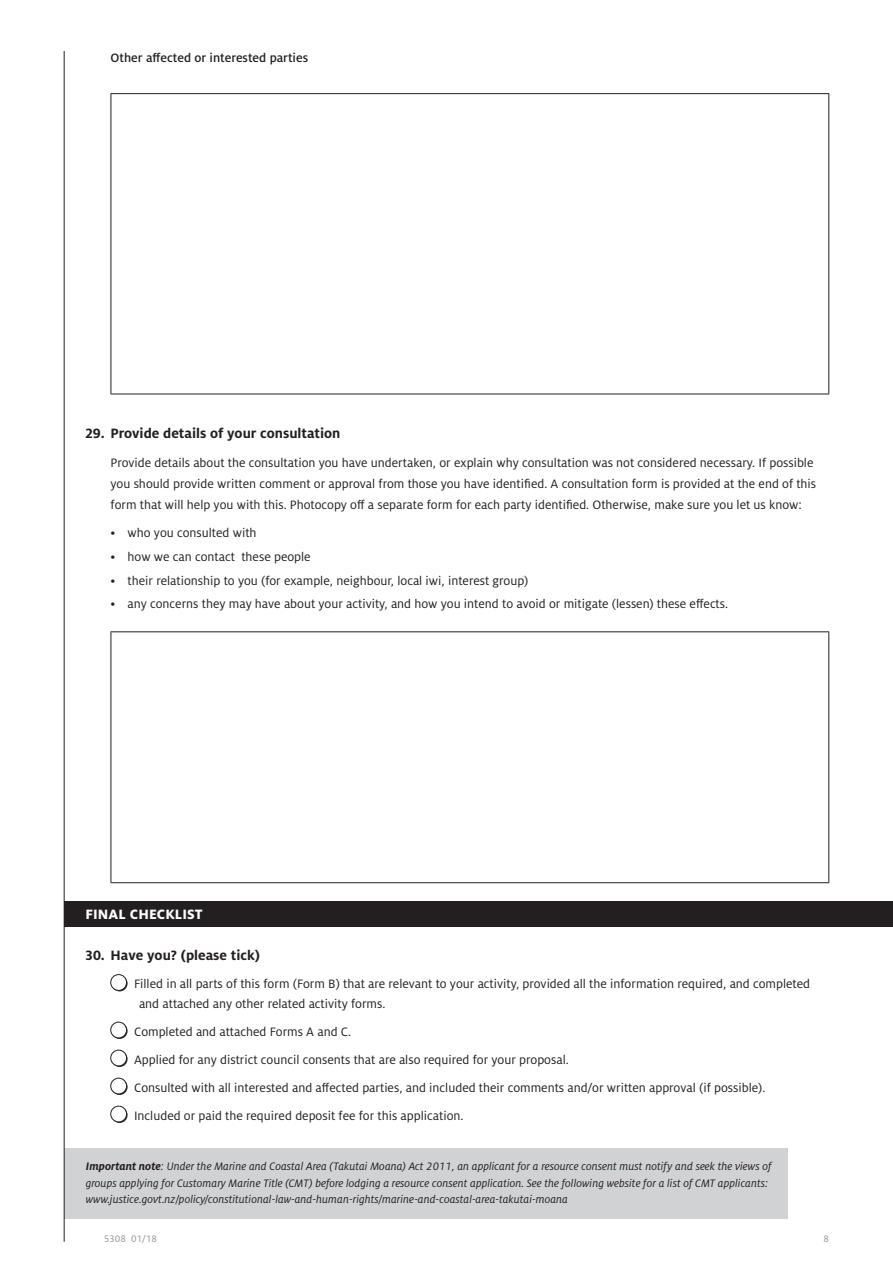
<style>
.page{position:relative;width:893px;height:1263px;background:#fff}
.page>*{position:absolute;margin:0;border:0;box-sizing:border-box;transform-origin:0 0}
.t1{font:700 15px "Milo Pro";color:#231f20}
.t2{font:800 15px "Milo Pro";letter-spacing:.01em;color:#fff}
.t3{font:13.5px/28px "Milo Pro";color:#231f20}
.t4{font:500 13.5px "Milo Pro";color:#231f20}
.t5{font:italic 12px/16.5px "Milo Pro";color:#231f20}
.t6{font:10.5px "Milo Pro";color:#939598}
.s1{font-weight:700}
</style>
<div class="page">
<div style="left:65px;top:1148px;width:723px;height:70px;background:#d1d2d4"></div>
<hr style="left:64px;top:51px;width:1px;height:1191px;background:#231f20">
<hr style="left:111px;top:93px;width:718px;height:1px;background:#231f20">
<hr style="left:111px;top:94px;width:1px;height:300px;background:#231f20">
<hr style="left:828px;top:94px;width:1px;height:300px;background:#231f20">
<hr style="left:111px;top:394px;width:718px;height:1px;background:#231f20">
<hr style="left:111px;top:631px;width:718px;height:1px;background:#231f20">
<hr style="left:111px;top:632px;width:1px;height:250px;background:#231f20">
<hr style="left:828px;top:632px;width:1px;height:250px;background:#231f20">
<hr style="left:111px;top:882px;width:718px;height:1px;background:#231f20">
<div style="left:64px;top:901px;width:829px;height:26px;background:#231f20"></div>
<svg style="left:112px;top:975px;width:16px;height:16px"></svg>
<div style="left:111px;top:974px;width:16px;height:16px;background:#fff;border-radius:50%"></div>
<div style="left:111px;top:974px;width:16px;height:16px;border:1px solid #231f20;border-radius:50%"></div>
<svg style="left:112px;top:1023px;width:16px;height:16px"></svg>
<div style="left:111px;top:1022px;width:16px;height:16px;background:#fff;border-radius:50%"></div>
<div style="left:111px;top:1022px;width:16px;height:16px;border:1px solid #231f20;border-radius:50%"></div>
<svg style="left:112px;top:1051px;width:16px;height:16px"></svg>
<div style="left:111px;top:1050px;width:16px;height:16px;background:#fff;border-radius:50%"></div>
<div style="left:111px;top:1050px;width:16px;height:16px;border:1px solid #231f20;border-radius:50%"></div>
<svg style="left:112px;top:1079px;width:16px;height:16px"></svg>
<div style="left:111px;top:1078px;width:16px;height:16px;background:#fff;border-radius:50%"></div>
<div style="left:111px;top:1078px;width:16px;height:16px;border:1px solid #231f20;border-radius:50%"></div>
<svg style="left:112px;top:1107px;width:16px;height:16px"></svg>
<div style="left:111px;top:1106px;width:16px;height:16px;background:#fff;border-radius:50%"></div>
<div style="left:111px;top:1106px;width:16px;height:16px;border:1px solid #231f20;border-radius:50%"></div>
<p class="t4" style="left:111px;top:50px;width:199px">Other affected or interested parties</p>
<p class="t1" style="left:85px;top:424px;width:257px">29. Provide details of your consultation</p>
<p class="t3" style="left:111px;top:452px;width:707px;line-height:21px">Provide details about the consultation you have undertaken, or explain why consultation was not considered necessary. If possible you should provide written comment or approval from those you have identified. A consultation form is provided at the end of this form that will help you with this. Photocopy off a separate form for each party identified. Otherwise, make sure you let us know:</p>
<p class="t3" style="left:111px;top:519px;width:148px">• who you consulted with</p>
<p class="t3" style="left:111px;top:543px;width:202px">• how we can contact these people</p>
<p class="t3" style="left:111px;top:566px;width:419px">• their relationship to you (for example, neighbour, local iwi, interest group)</p>
<p class="t3" style="left:111px;top:590px;width:619px">• any concerns they may have about your activity, and how you intend to avoid or mitigate (lessen) these effects.</p>
<p class="t2" style="left:85px;top:905px;width:119px">FINAL CHECKLIST</p>
<p class="t1" style="left:85px;top:947px;width:176px">30. Have you? (please tick)</p>
<p class="t3" style="left:139px;top:974px;width:673px;line-height:19.5px;text-indent:-5px">Filled in all parts of this form (Form B) that are relevant to your activity, provided all the information required, and completed and attached any other related activity forms.</p>
<p class="t3" style="left:134px;top:1017px;width:633px">Completed and attached Forms A and C.<br>Applied for any district council consents that are also required for your proposal.<br>Consulted with all interested and affected parties, and included their comments and/or written approval (if possible).<br>Included or paid the required deposit fee for this application.</p>
<p class="t5" style="left:86px;top:1158px;width:687px"><span class="s1">Important note</span>: Under the Marine and Coastal Area (Takutai Moana) Act 2011, an applicant for a resource consent must notify and seek the views of groups applying for Customary Marine Title (CMT) before lodging a resource consent application. See the following website for a list of CMT applicants: www.justice.govt.nz/policy/constitutional-law-and-human-rights/marine-and-coastal-area-takutai-moana</p>
<p class="t6" style="left:104px;top:1232px;width:55px">5308 01/18</p>
<p class="t6" style="left:824px;top:1232px;width:7px">8</p>
</div>
